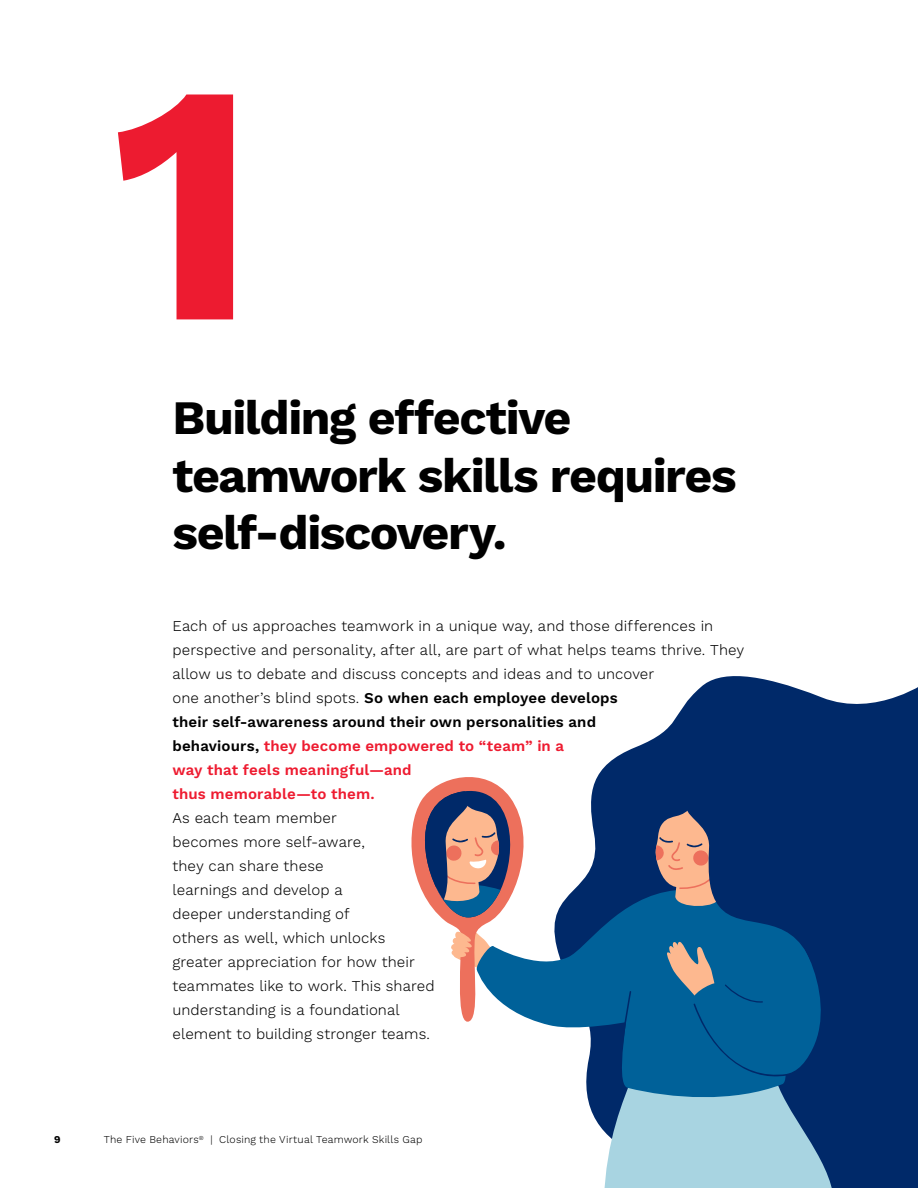
<style>
.page{position:relative;width:918px;height:1188px;background:#fff}
.page>*{position:absolute;margin:0;border:0;box-sizing:border-box;transform-origin:0 0}
.t1{font:700 48px/57.6px "Work Sans";letter-spacing:-.03em;color:#000}
.t2{font:300 15px/24px "Work Sans";letter-spacing:.005em;color:#000}
.t3{font:300 10.5px "Work Sans";letter-spacing:.015em;color:#000}
.t4{font:700 10.5px "Work Sans";color:#000}
.s1{font-weight:600}
.s2{font-weight:600;color:#ee1b30}
</style>
<div class="page">
<svg style="left:118px;top:94px;width:115px;height:225px"></svg>
<svg style="left:573px;top:676px;width:345px;height:512px;fill:#002969"></svg>
<svg style="left:411px;top:777px;width:113px;height:245px"></svg>
<svg style="left:475px;top:890px;width:129px;height:213px"></svg>
<svg style="left:604px;top:768px;width:260px;height:420px"></svg>
<p class="t4" style="left:54px;top:1136px;width:8px">9</p>
<h1 class="t1" style="left:173px;top:393px;width:566px">Building effective teamwork skills requires self-discovery.</h1>
<p class="t2" style="left:173px;top:615px;width:573px">Each of us approaches teamwork in a unique way, and those differences in perspective and personality, after all, are part of what helps teams thrive. They allow us to debate and discuss concepts and ideas and to uncover<br>one another’s blind spots. <span class="s1">So when each employee develops<br>their self-awareness around their own personalities and<br>behaviours,</span> <span class="s2">they become empowered to “team” in a<br>way that feels meaningful—and<br>thus memorable—to them.</span></p>
<p class="t2" style="left:172px;top:807px;width:264px">As each team member<br>becomes more self-aware,<br>they can share these<br>learnings and develop a<br>deeper understanding of<br>others as well, which unlocks greater appreciation for how their teammates like to work. This shared understanding is a foundational element to building stronger teams.</p>
<p class="t3" style="left:104px;top:1136px;width:320px">The Five Behaviors<sup>®</sup> | Closing the Virtual Teamwork Skills Gap</p>
</div>
